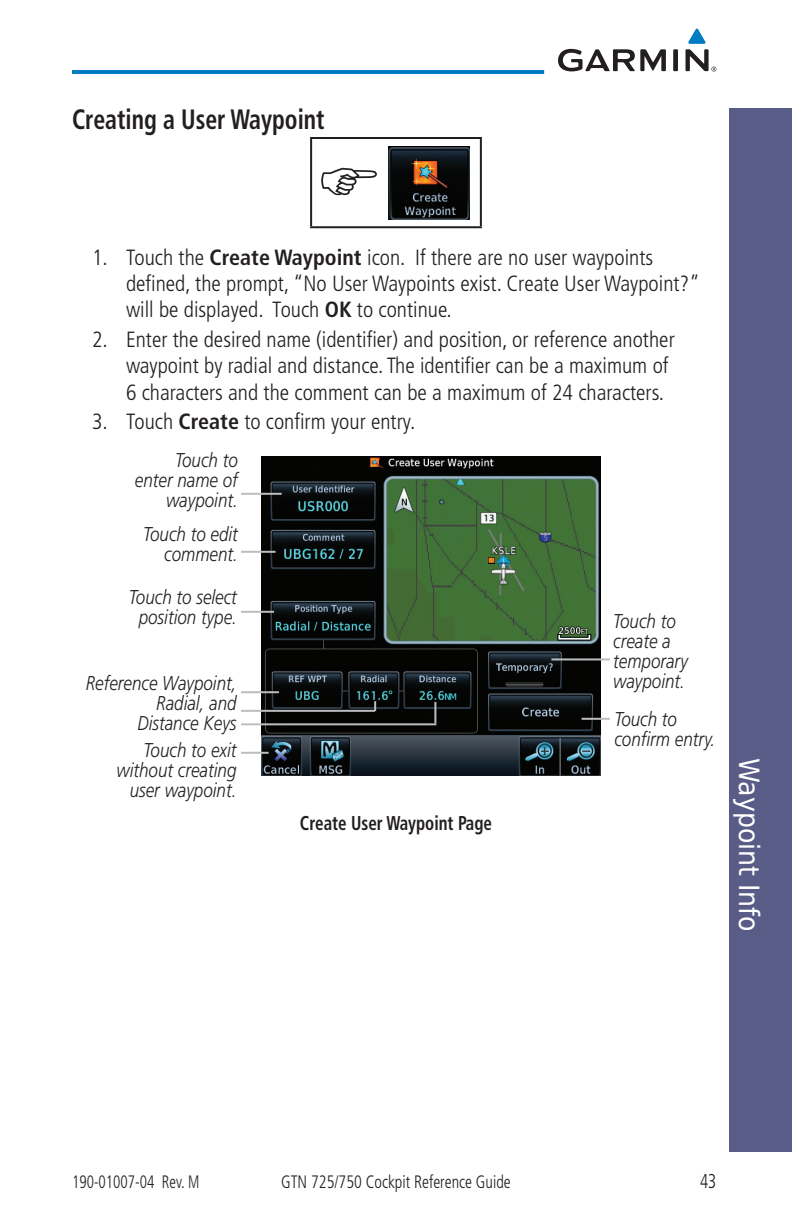
<style>
.page{position:relative;width:792px;height:1224px;background:#fff}
.page>*{position:absolute;margin:0;border:0;box-sizing:border-box;transform-origin:0 0}
.Heading_2{font:700 condensed 28px "Frutiger";color:#231f20;scale:.85 1}
.t1{font:28px "DejaVu Sans Condensed";color:#fff}
.t2{font:300 condensed 22px/26.4px "Frutiger";color:#231f20}
.Callout{font:italic 300 20px/20px "Frutiger";color:#231f20;text-align:right;scale:.85 1}
.t3{font:700 condensed 20px "Frutiger";color:#231f20;scale:.85 1}
.t4{font:300 condensed 20px "Frutiger";color:#231f20;scale:.85 1}
.t5{font:300 condensed 18px "Frutiger";color:#231f20;scale:.9 1}
.t6{font:300 condensed 18px "Frutiger";color:#231f20;scale:.85 1}
.s1{font-weight:700}
</style>
<div class="page">
<hr style="left:72px;top:70px;width:472px;height:4px;background:#007cc2">
<svg style="left:558px;top:29px;width:158px;height:43px"></svg>
<div style="left:729px;top:108px;width:63px;height:1044px;background:#595c87"></div>
<hr style="left:310px;top:137px;width:172px;height:2px;background:#231f20">
<hr style="left:310px;top:139px;width:2px;height:87px;background:#231f20">
<hr style="left:480px;top:139px;width:2px;height:87px;background:#231f20">
<hr style="left:310px;top:226px;width:172px;height:2px;background:#231f20">
<img style="left:389px;top:146px;width:81px;height:73px">
<img style="left:262px;top:457px;width:338px;height:318px">
<hr style="left:241px;top:493px;width:41px;height:2px;background:#bcbdc0">
<hr style="left:241px;top:551px;width:35px;height:2px;background:#bcbdc0">
<hr style="left:241px;top:611px;width:33px;height:2px;background:#bcbdc0">
<hr style="left:241px;top:691px;width:38px;height:2px;background:#bcbdc0">
<svg style="left:374px;top:701px;width:2px;height:10px"></svg>
<hr style="left:434px;top:702px;width:2px;height:21px;background:#bcbdc0">
<hr style="left:241px;top:710px;width:134px;height:2px;background:#bcbdc0">
<hr style="left:241px;top:723px;width:195px;height:2px;background:#bcbdc0">
<hr style="left:582px;top:718px;width:28px;height:2px;background:#bcbdc0">
<hr style="left:551px;top:658px;width:59px;height:2px;background:#bcbdc0">
<hr style="left:241px;top:752px;width:28px;height:2px;background:#bcbdc0">
<p class="Heading_2" style="left:72px;top:103px;width:299px">Creating a User Waypoint</p>
<p class="t2" style="left:126px;top:244px;width:575px;text-indent:-34px">1. Touch the <span class="s1">Create Waypoint</span> icon. If there are no user waypoints defined, the prompt, “No User Waypoints exist. Create User Waypoint?” will be displayed. Touch <span class="s1">OK</span> to continue.</p>
<p class="t2" style="left:126px;top:326px;width:550px;text-indent:-34px">2. Enter the desired name (identifier) and position, or reference another waypoint by radial and distance. The identifier can be a maximum of<br>6 characters and the comment can be a maximum of 24 characters.</p>
<p class="t2" style="left:92px;top:408px;width:325px">3. Touch <span class="s1">Create</span> to confirm your entry.</p>
<p class="Callout" style="left:135px;top:450px;width:123px">Touch to enter name of waypoint.</p>
<p class="Callout" style="left:143px;top:524px;width:113px">Touch to edit comment.</p>
<p class="Callout" style="left:129px;top:587px;width:129px;text-align:center">Touch to select position type.</p>
<p class="Callout" style="left:613px;top:612px;width:90px;text-align:left">Touch to create a temporary waypoint.</p>
<p class="Callout" style="left:86px;top:674px;width:179px">Reference Waypoint,<br>Radial, and</p>
<p class="Callout" style="left:137px;top:714px;width:118px">Distance Keys</p>
<p class="Callout" style="left:614px;top:709px;width:120px;text-align:left">Touch to confirm entry.</p>
<p class="Callout" style="left:117px;top:741px;width:143px">Touch to exit without creating user waypoint.</p>
<p class="t3" style="left:300px;top:811px;width:228px">Create User Waypoint Page</p>
<p class="t1" style="left:772px;top:758px;width:175px;rotate:90deg">Waypoint Info</p>
<p class="t6" style="left:72px;top:1172px;width:151px">190-01007-04 Rev. M</p>
<p class="t5" style="left:281px;top:1172px;width:257px">GTN 725/750 Cockpit Reference Guide</p>
<p class="t4" style="left:700px;top:1170px;width:21px">43</p>
</div>
